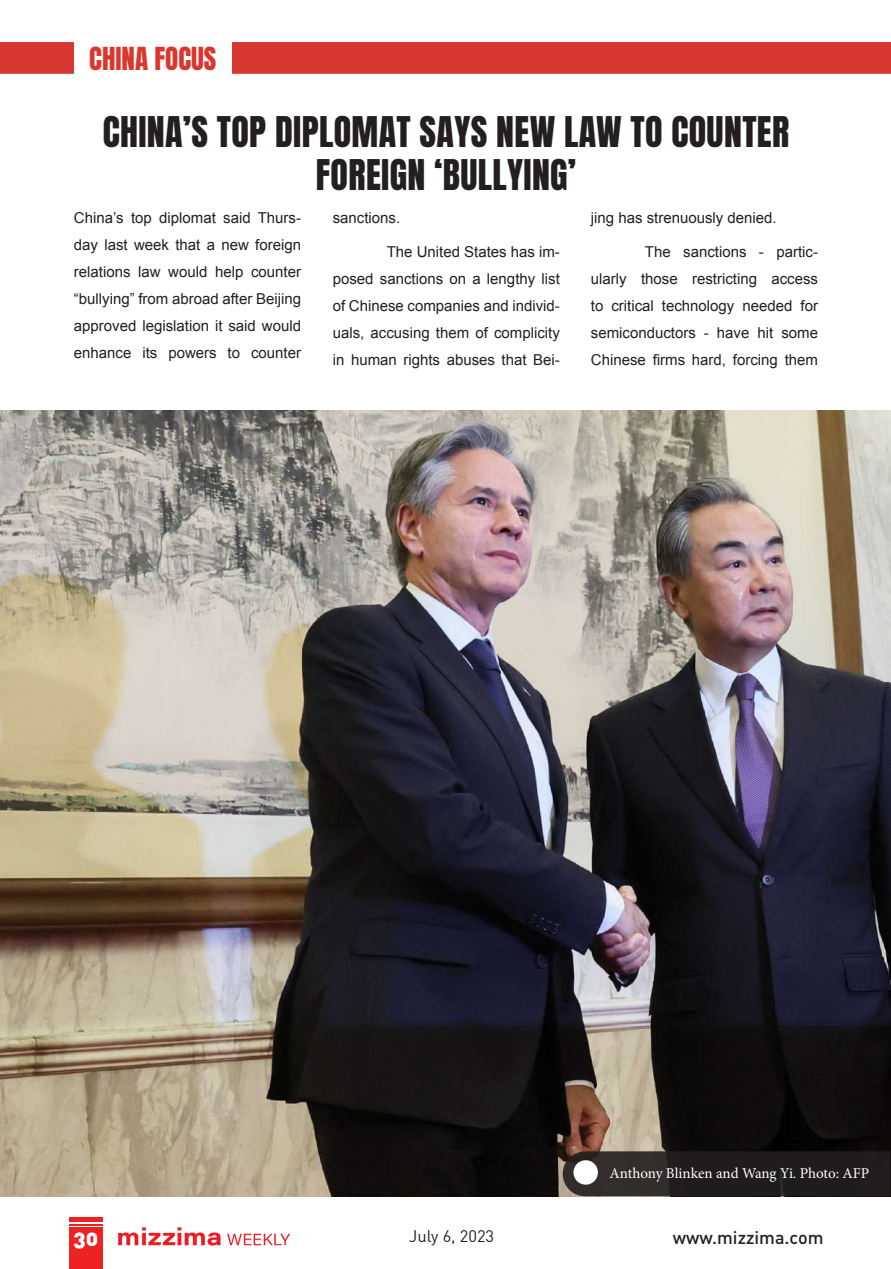
<style>
.page{position:relative;width:891px;height:1269px;background:#fff}
.page>*{position:absolute;margin:0;border:0;box-sizing:border-box;transform-origin:0 0}
.t1{font:36px/43.2px "Anton";letter-spacing:.01em;color:#231f20;text-align:center}
.t2{font:27px "Anton";color:#db362e}
.t3{font:22.5px "DIN Black Alternate";color:#fff}
.t4{font:500 18px "DIN";color:#231f20}
.t5{font:16.5px "DIN";color:#231f20}
.t6{font:15px/27px "Arial";color:#231f20;text-align:justify}
.t7{font:15px "Minion Pro";letter-spacing:-.005em;color:#fff}
</style>
<div class="page">
<img style="left:118px;top:1227px;width:172px;height:19px">
<hr style="left:69px;top:1217px;width:33px;height:4px;background:#ee2123">
<hr style="left:69px;top:1224px;width:33px;height:2px;background:#ee2123">
<div style="left:69px;top:1228px;width:33px;height:41px;background:#ee2123"></div>
<div style="left:0;top:42px;width:891px;height:32px;background:#d93731"></div>
<div style="left:74px;top:39px;width:157px;height:36px;background:#fff"></div>
<img style="left:0;top:411px;width:891px;height:785px">
<svg style="left:563px;top:1151px;width:327px;height:45px;background:#272222"></svg>
<div style="left:573px;top:1160px;width:25px;height:25px;background:#fff;border-radius:50%"></div>
<h2 class="t2" style="left:89px;top:45px;width:129px">CHINA FOCUS</h2>
<h1 class="t1" style="left:103px;top:113px;width:688px">CHINA’S TOP DIPLOMAT SAYS NEW LAW TO COUNTER<br>FOREIGN ‘BULLYING’</h1>
<p class="t6" style="left:74px;top:205px;width:229px">China’s top diplomat said Thurs&shy;day last week that a new foreign relations law would help counter “bullying” from abroad after Beijing approved legislation it said would enhance its powers to counter</p>
<p class="t6" style="left:333px;top:205px;width:69px">sanctions.</p>
<p class="t6" style="left:591px;top:205px;width:187px">jing has strenuously denied.</p>
<p class="t6" style="left:591px;top:238px;width:229px;text-indent:54px">The sanctions - partic&shy;ularly those restricting access to critical technology needed for semiconductors - have hit some Chinese firms hard, forcing them</p>
<p class="t6" style="left:333px;top:238px;width:229px;text-indent:54px">The United States has im&shy;posed sanctions on a lengthy list of Chinese companies and individ&shy;uals, accusing them of complicity in human rights abuses that Bei-</p>
<p class="t7" style="left:610px;top:1163px;width:261px">Anthony Blinken and Wang Yi. Photo: AFP</p>
<h3 class="t3" style="left:73px;top:1223px;width:26px">30</h3>
<p class="t5" style="left:409px;top:1226px;width:87px">July 6, 2023</p>
<p class="t4" style="left:673px;top:1226px;width:152px">www.mizzima.com</p>
</div>
